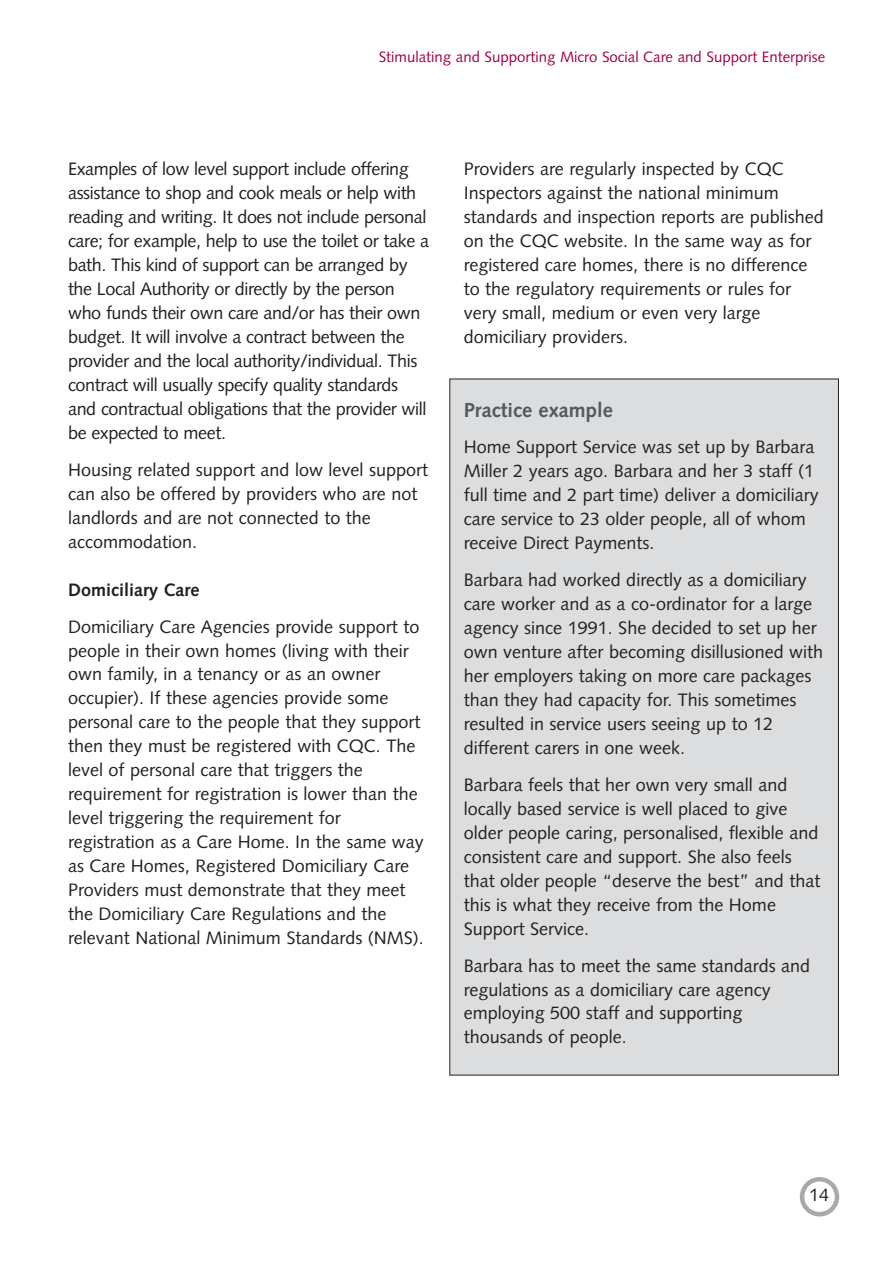
<style>
.page{position:relative;width:893px;height:1263px;background:#fff}
.page>*{position:absolute;margin:0;border:0;box-sizing:border-box;transform-origin:0 0}
.t1{font:700 20.25px "Syntax";color:#57585a}
.t2{font:18px/24px "Syntax";color:#231f20}
.t3{font:18px/24px "Syntax";letter-spacing:-.02em;color:#231f20}
.t4{font:700 18px "Syntax";color:#231f20}
.t5{font:15px "Syntax";color:#a30146}
</style>
<div class="page">
<div style="left:450px;top:379px;width:388px;height:696px;background:#dcdddf"></div>
<svg style="left:799px;top:1177px;width:40px;height:39px"></svg>
<p class="t5" style="left:379px;top:51px;width:448px">Stimulating and Supporting Micro Social Care and Support Enterprise</p>
<p class="t3" style="left:68px;top:159px;width:362px">Examples of low level support include offering assistance to shop and cook meals or help with reading and writing. It does not include personal care; for example, help to use the toilet or take a bath. This kind of support can be arranged by the Local Authority or directly by the person who funds their own care and/or has their own budget. It will involve a contract between the provider and the local authority/individual. This contract will usually specify quality standards and contractual obligations that the provider will be expected to meet.</p>
<p class="t2" style="left:68px;top:459px;width:361px">Housing related support and low level support can also be offered by providers who are not landlords and are not connected to the accommodation.</p>
<p class="t4" style="left:68px;top:582px;width:133px">Domiciliary Care</p>
<p class="t2" style="left:68px;top:616px;width:357px">Domiciliary Care Agencies provide support to people in their own homes (living with their own family, in a tenancy or as an owner occupier). If these agencies provide some personal care to the people that they support then they must be registered with CQC. The level of personal care that triggers the requirement for registration is lower than the level triggering the requirement for registration as a Care Home. In the same way as Care Homes, Registered Domiciliary Care Providers must demonstrate that they meet the Domiciliary Care Regulations and the relevant National Minimum Standards (NMS).</p>
<p class="t2" style="left:463px;top:158px;width:361px">Providers are regularly inspected by CQC Inspectors against the national minimum standards and inspection reports are published on the CQC website. In the same way as for registered care homes, there is no difference to the regulatory requirements or rules for very small, medium or even very large domiciliary providers.</p>
<p class="t1" style="left:463px;top:401px;width:151px">Practice example</p>
<p class="t2" style="left:463px;top:437px;width:356px">Home Support Service was set up by Barbara Miller 2 years ago. Barbara and her 3 staff (1 full time and 2 part time) deliver a domiciliary care service to 23 older people, all of whom receive Direct Payments.</p>
<p class="t2" style="left:463px;top:570px;width:361px">Barbara had worked directly as a domiciliary care worker and as a co-ordinator for a large agency since 1991. She decided to set up her own venture after becoming disillusioned with her employers taking on more care packages than they had capacity for. This sometimes resulted in service users seeing up to 12 different carers in one week.</p>
<p class="t2" style="left:463px;top:774px;width:358px">Barbara feels that her own very small and locally based service is well placed to give older people caring, personalised, flexible and consistent care and support. She also feels that older people “deserve the best” and that this is what they receive from the Home Support Service.</p>
<p class="t2" style="left:463px;top:955px;width:348px">Barbara has to meet the same standards and regulations as a domiciliary care agency employing 500 staff and supporting thousands of people.</p>
<p class="t2" style="left:809px;top:1185px;width:22px">14</p>
</div>
